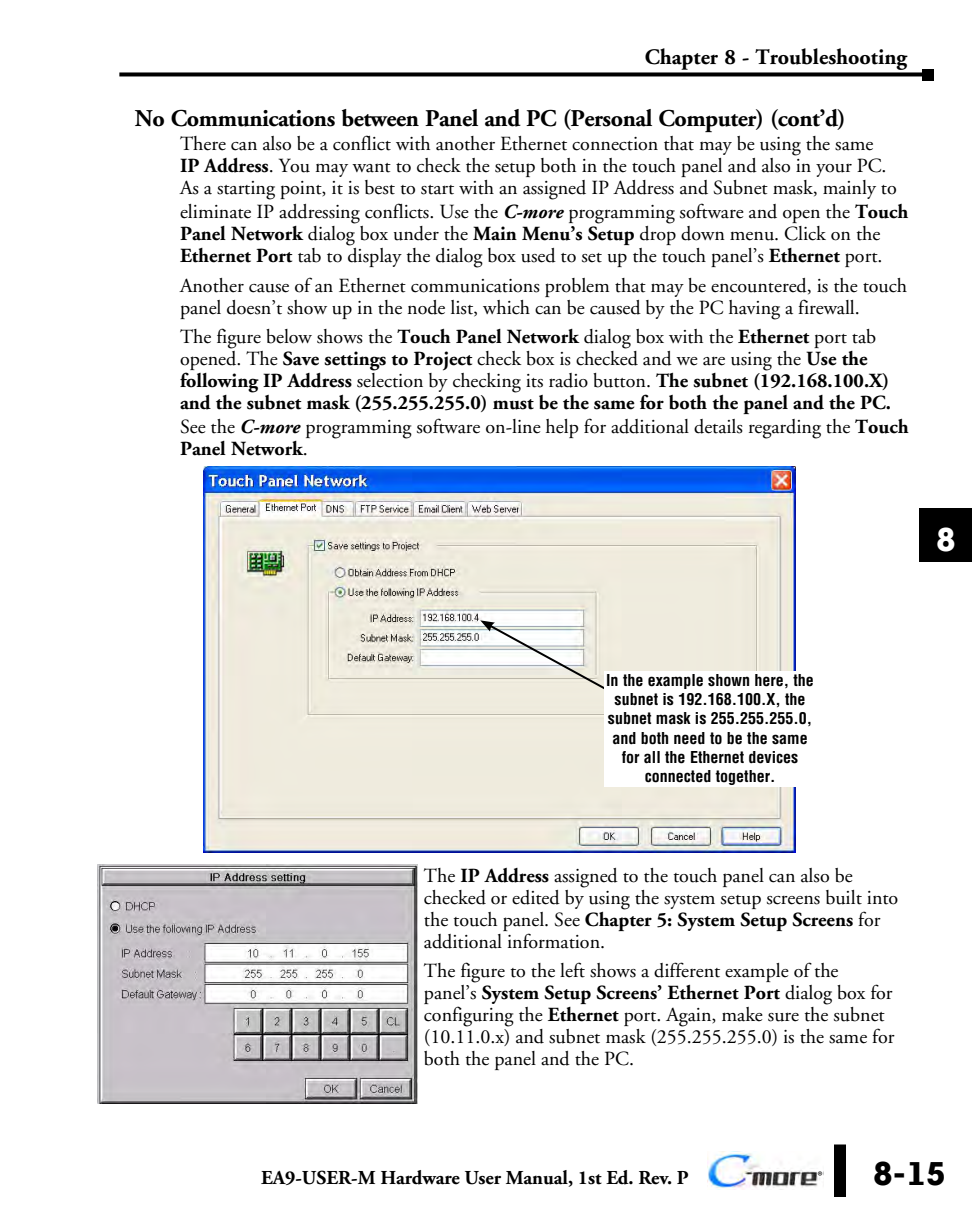
<style>
.page{position:relative;width:972px;height:1224px;background:#fff}
.page>*{position:absolute;margin:0;border:0;box-sizing:border-box;transform-origin:0 0}
.t1{font:700 40px "Bailey Sans ITC";color:#000}
.t2{font:700 40px "Bailey Sans ITC";color:#fff}
.t3{font:700 24px "Adobe Garamond";letter-spacing:-.02em;color:#000}
.t4{font:700 22px "Adobe Garamond";color:#000}
.t5{font:20px/22px "Adobe Garamond";color:#000}
.t6{font:700 20px/22px "Adobe Garamond";color:#000}
.t7{font:700 19.8px "Adobe Garamond Pro";color:#000}
.t8{font:700 condensed 16px/19.2px "Helvetica";color:#000;text-align:center}
.t9{font:12.6px "Myriad Pro";color:#000}
.s1{font-weight:700}
.s2{font-weight:700;font-style:italic}
.s3{font-weight:400}
</style>
<div class="page">
<svg style="left:119px;top:72px;width:803px;height:4px;background:#1e1e1e"></svg>
<div style="left:834px;top:1144px;width:12px;height:53px;background:#000"></div>
<div style="left:922px;top:69px;width:12px;height:11px;background:#000"></div>
<img style="left:708px;top:1151px;width:116px;height:39px">
<svg style="left:817px;top:1170px;width:5px;height:5px"></svg>
<div style="left:919px;top:508px;width:53px;height:54px;background:#000"></div>
<img style="left:204px;top:466px;width:591px;height:387px">
<svg style="left:480px;top:620px;width:194px;height:108px"></svg>
<div style="left:604px;top:671px;width:212px;height:115px;background:#fff"></div>
<img style="left:98px;top:864px;width:320px;height:239px">
<p class="t4" style="left:645px;top:45px;width:264px">Chapter 8 - Troubleshooting</p>
<p class="t3" style="left:135px;top:105px;width:712px">No Communications between Panel and PC (Personal Computer) (cont’d)</p>
<p class="t5" style="left:180px;top:134px;width:718px">There can also be a conflict with another Ethernet connection that may be using the same<br><span class="s1">IP Address</span>. You may want to check the setup both in the touch panel and also in your PC.<br>As a starting point, it is best to start with an assigned IP Address and Subnet mask, mainly to</p>
<p class="t5" style="left:180px;top:202px;width:730px">eliminate IP addressing conflicts. Use the <span class="s2">C-more</span> programming software and open the <span class="s1">Touch<br>Panel Network</span> dialog box under the <span class="s1">Main Menu’s Setup</span> drop down menu. Click on the<br><span class="s1">Ethernet Port</span> tab to display the dialog box used to set up the touch panel’s <span class="s1">Ethernet</span> port.</p>
<p class="t5" style="left:180px;top:275px;width:729px">Another cause of an Ethernet communications problem that may be encountered, is the touch panel doesn’t show up in the node list, which can be caused by the PC having a firewall.</p>
<p class="t6" style="left:180px;top:326px;width:713px"><span class="s3">The figure below shows the</span> Touch Panel Network <span class="s3">dialog box with the</span> Ethernet <span class="s3">port tab opened. The</span> Save settings to Project <span class="s3">check box is checked and we are using the</span> Use the following IP Address <span class="s3">selection by checking its radio button.</span> The subnet (192.168.100.X) and the subnet mask (255.255.255.0) must be the same for both the panel and the PC.</p>
<p class="t5" style="left:180px;top:416px;width:730px">See the <span class="s2">C-more</span> programming software on-line help for additional details regarding the <span class="s1">Touch<br>Panel Network</span>.</p>
<h1 class="t2" style="left:936px;top:517px;width:22px">8</h1>
<p class="t8" style="left:606px;top:670px;width:209px">In the example shown here, the subnet is 192.168.100.X, the subnet mask is 255.255.255.0, and both need to be the same for all the Ethernet devices connected together.</p>
<p class="t5" style="left:424px;top:865px;width:476px">The <span class="s1">IP Address</span> assigned to the touch panel can also be checked or edited by using the system setup screens built into the touch panel. See <span class="s1">Chapter 5: System Setup Screens</span> for additional information.</p>
<p class="t5" style="left:424px;top:960px;width:472px">The figure to the left shows a different example of the panel’s <span class="s1">System Setup Screens’ Ethernet Port</span> dialog box for configuring the <span class="s1">Ethernet</span> port. Again, make sure the subnet (10.11.0.x) and subnet mask (255.255.255.0) is the same for both the panel and the PC.</p>
<p class="t7" style="left:261px;top:1166px;width:429px">EA9-USER-M Hardware User Manual, 1st Ed. Rev. P</p>
<p class="t9" style="left:818px;top:1168px;width:7px">®</p>
<h1 class="t1" style="left:873px;top:1151px;width:75px">8-15</h1>
</div>
